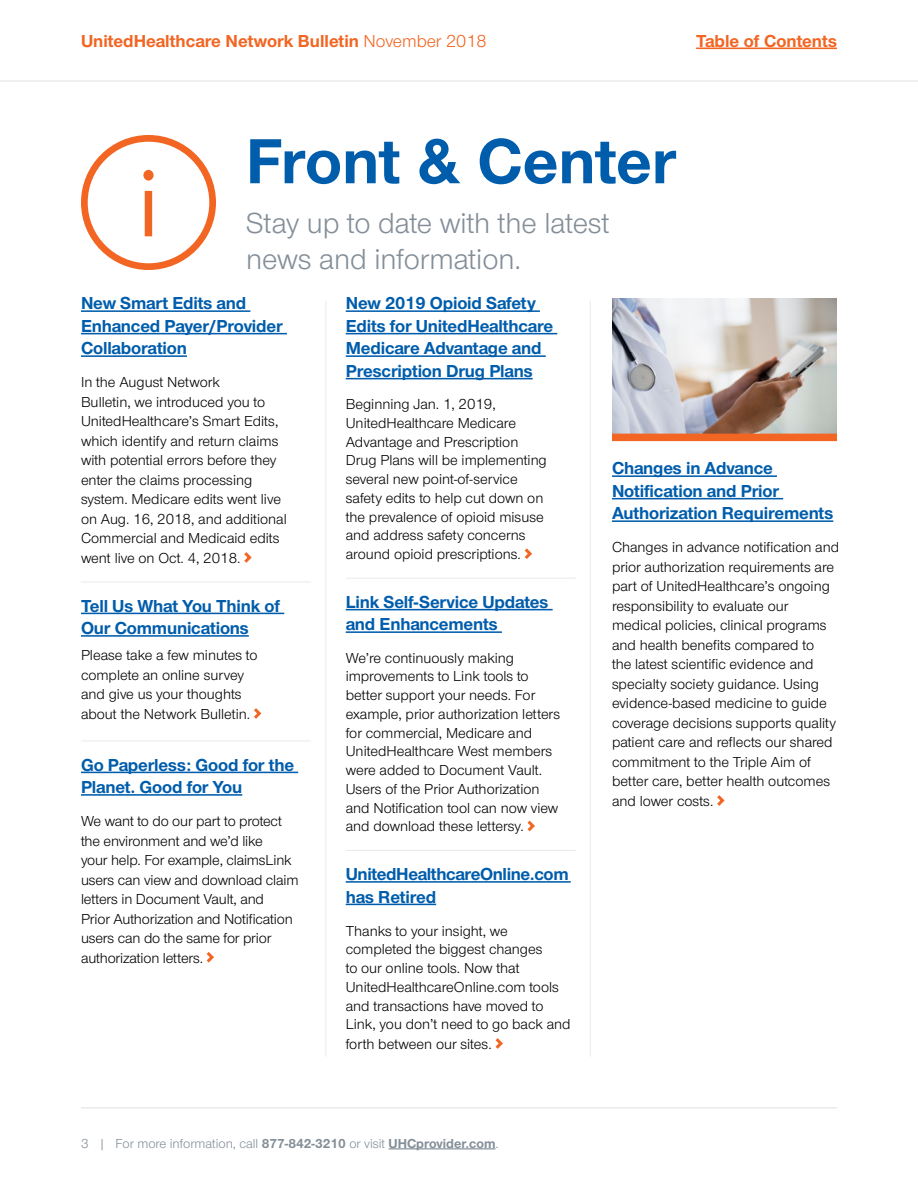
<style>
.page{position:relative;width:918px;height:1188px;background:#fff}
.page>*{position:absolute;margin:0;border:0;box-sizing:border-box;transform-origin:0 0}
.t1{font:700 66px "UHC Sans";color:#005dac}
.t2{font:30px/36px "UHC Sans";color:#838e98}
.t3{font:700 18px/22.5px "UHC Sans";letter-spacing:-.01em;color:#005dac}
.t4{font:700 18px "UHC Sans";color:#f26522}
.t5{font:15px/19.5px "UHC Sans";color:#000}
.t6{font:13.5px "UHC Sans";color:#838e98}
.s1{font-weight:400}
.s2{font-weight:700}
</style>
<div class="page">
<hr style="left:696px;top:48px;width:141px;height:1px;background:#f26522">
<hr style="left:0;top:80px;width:918px;height:2px;background:#e9eaea">
<hr style="left:389px;top:1148px;width:106px;height:1px;background:#838e98">
<hr style="left:81px;top:1107px;width:756px;height:1px;background:#e9eaea">
<hr style="left:81px;top:310px;width:169px;height:2px;background:#005dac">
<hr style="left:81px;top:333px;width:206px;height:1px;background:#005dac">
<hr style="left:81px;top:355px;width:106px;height:2px;background:#005dac">
<hr style="left:81px;top:613px;width:203px;height:1px;background:#005dac">
<hr style="left:81px;top:635px;width:168px;height:2px;background:#005dac">
<hr style="left:81px;top:772px;width:217px;height:1px;background:#005dac">
<hr style="left:81px;top:794px;width:161px;height:2px;background:#005dac">
<svg style="left:244px;top:552px;width:8px;height:11px"></svg>
<hr style="left:81px;top:582px;width:230px;height:1px;background:#e9eaea">
<svg style="left:254px;top:708px;width:8px;height:11px"></svg>
<hr style="left:81px;top:741px;width:230px;height:1px;background:#e9eaea">
<svg style="left:206px;top:952px;width:8px;height:11px"></svg>
<svg style="left:81px;top:135px;width:135px;height:135px"></svg>
<hr style="left:346px;top:310px;width:194px;height:2px;background:#005dac">
<hr style="left:346px;top:333px;width:211px;height:1px;background:#005dac">
<hr style="left:346px;top:355px;width:200px;height:2px;background:#005dac">
<hr style="left:346px;top:378px;width:187px;height:1px;background:#005dac">
<hr style="left:346px;top:609px;width:207px;height:1px;background:#005dac">
<hr style="left:346px;top:631px;width:156px;height:2px;background:#005dac">
<hr style="left:346px;top:881px;width:225px;height:2px;background:#005dac">
<hr style="left:346px;top:904px;width:90px;height:1px;background:#005dac">
<svg style="left:524px;top:548px;width:8px;height:11px"></svg>
<hr style="left:346px;top:578px;width:230px;height:1px;background:#e9eaea">
<svg style="left:527px;top:820px;width:8px;height:12px"></svg>
<hr style="left:346px;top:850px;width:230px;height:1px;background:#e9eaea">
<svg style="left:495px;top:1038px;width:8px;height:11px"></svg>
<hr style="left:326px;top:301px;width:1px;height:756px;background:#e9eaea">
<hr style="left:590px;top:301px;width:1px;height:756px;background:#e9eaea">
<img style="left:612px;top:299px;width:225px;height:135px">
<div style="left:612px;top:434px;width:225px;height:7px;background:#f26522"></div>
<hr style="left:612px;top:475px;width:165px;height:2px;background:#005dac">
<hr style="left:612px;top:498px;width:171px;height:1px;background:#005dac">
<hr style="left:612px;top:520px;width:221px;height:2px;background:#005dac">
<svg style="left:717px;top:795px;width:8px;height:11px"></svg>
<p class="t4" style="left:81px;top:28px;width:407px">UnitedHealthcare Network Bulletin <span class="s1">November 2018</span></p>
<p class="t4" style="left:696px;top:28px;width:142px">Table of Contents</p>
<h1 class="t1" style="left:246px;top:117px;width:432px">Front &amp; Center</h1>
<h2 class="t2" style="left:246px;top:204px;width:365px">Stay up to date with the latest news and information.</h2>
<p class="t3" style="left:81px;top:291px;width:203px">New Smart Edits and<br>Enhanced Payer/Provider<br>Collaboration</p>
<p class="t5" style="left:81px;top:372px;width:207px">In the August Network<br>Bulletin, we introduced you to<br>UnitedHealthcare’s Smart Edits, which identify and return claims with potential errors before they enter the claims processing system. Medicare edits went live on Aug. 16, 2018, and additional<br>Commercial and Medicaid edits went live on Oct. 4, 2018.</p>
<p class="t3" style="left:81px;top:594px;width:201px">Tell Us What You Think of<br>Our Communications</p>
<p class="t5" style="left:81px;top:645px;width:178px">Please take a few minutes to complete an online survey and give us your thoughts about the Network Bulletin.</p>
<p class="t3" style="left:81px;top:753px;width:215px">Go Paperless: Good for the<br>Planet. Good for You</p>
<p class="t5" style="left:81px;top:811px;width:219px">We want to do our part to protect the environment and we’d like<br>your help. For example, claimsLink users can view and download claim letters in Document Vault, and<br>Prior Authorization and Notification users can do the same for prior authorization letters.</p>
<p class="t3" style="left:346px;top:291px;width:209px">New 2019 Opioid Safety<br>Edits for UnitedHealthcare<br>Medicare Advantage and<br>Prescription Drug Plans</p>
<p class="t5" style="left:346px;top:394px;width:203px;line-height:18.8px">Beginning Jan. 1, 2019,<br>UnitedHealthcare Medicare<br>Advantage and Prescription<br>Drug Plans will be implementing several new point-of-service safety edits to help cut down on the prevalence of opioid misuse and address safety concerns around opioid prescriptions.</p>
<p class="t3" style="left:346px;top:590px;width:204px">Link Self-Service Updates and Enhancements</p>
<p class="t5" style="left:346px;top:648px;width:216px;line-height:18.8px">We’re continuously making improvements to Link tools to better support your needs. For example, prior authorization letters for commercial, Medicare and<br>UnitedHealthcare West members were added to Document Vault.<br>Users of the Prior Authorization and Notification tool can now view and download these lettersy.</p>
<p class="t3" style="left:346px;top:862px;width:224px">UnitedHealthcareOnline.com has Retired</p>
<p class="t5" style="left:346px;top:921px;width:226px;line-height:18.9px">Thanks to your insight, we completed the biggest changes<br>to our online tools. Now that<br>UnitedHealthcareOnline.com tools and transactions have moved to<br>Link, you don’t need to go back and forth between our sites.</p>
<p class="t3" style="left:612px;top:457px;width:223px">Changes in Advance<br>Notification and Prior<br>Authorization Requirements</p>
<p class="t5" style="left:612px;top:537px;width:229px">Changes in advance notification and prior authorization requirements are part of UnitedHealthcare’s ongoing responsibility to evaluate our medical policies, clinical programs and health benefits compared to<br>the latest scientific evidence and specialty society guidance. Using evidence-based medicine to guide coverage decisions supports quality patient care and reflects our shared commitment to the Triple Aim of better care, better health outcomes and lower costs.</p>
<p class="t6" style="left:81px;top:1134px;width:419px">3 | For more information, call <span class="s2">877-842-3210</span> or visit <span class="s2">UHCprovider.com</span>.</p>
</div>
